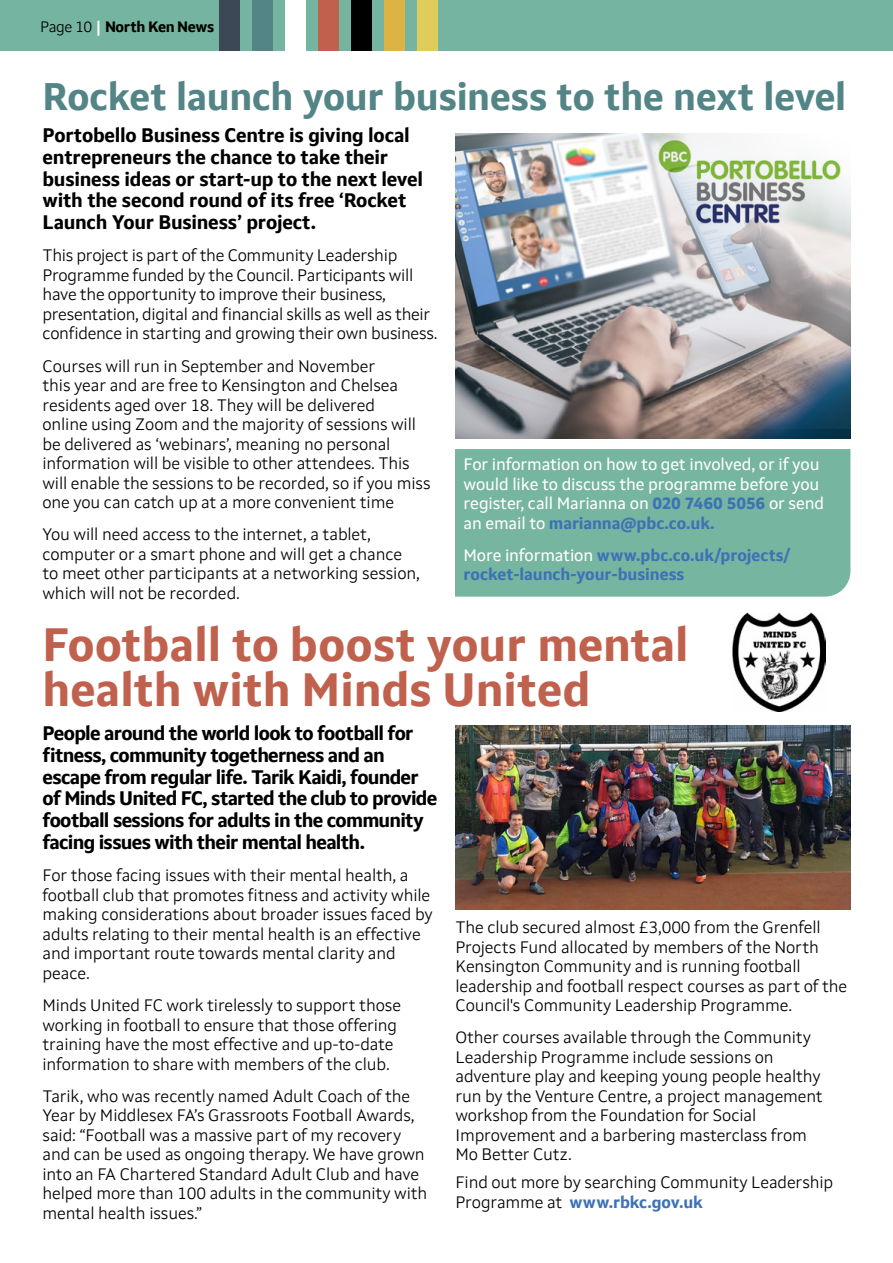
<style>
.page{position:relative;width:893px;height:1263px;background:#fff}
.page>*{position:absolute;margin:0;border:0;box-sizing:border-box;transform-origin:0 0}
.t1{font:700 46.5px/45px "Setimo";color:#c0614d}
.t2{font:700 38.25px "Setimo";letter-spacing:-.005em;color:#538586}
.t3{font:700 19.5px/21.8px "Setimo";letter-spacing:-.03em;color:#000}
.t4{font:700 19.5px/21.8px "Setimo";letter-spacing:-.01em;color:#000}
.t5{font:300 16.5px/19.5px "Setimo";letter-spacing:-.01em;color:#000}
.t6{font:16.5px/19.5px "Setimo";letter-spacing:-.01em;color:#fff}
.t7{font:700 16.5px/19.5px "Setimo";color:#3c72b7}
.t8{font:700 15px "Setimo";letter-spacing:-.03em;color:#000}
.s1{font-weight:300}
.s2{font-family:"Futura PT";color:#fff}
.s3{font-weight:700;color:#3c72b7}
.s4{font-weight:400;color:#fff}
</style>
<div class="page">
<div style="left:0;top:0;width:893px;height:51px;background:#75b4a0"></div>
<div style="left:219px;top:0;width:21px;height:51px;background:#3c4855"></div>
<div style="left:252px;top:0;width:21px;height:51px;background:#538586"></div>
<div style="left:286px;top:0;width:20px;height:51px;background:#fff"></div>
<div style="left:319px;top:0;width:20px;height:51px;background:#c0614d"></div>
<div style="left:352px;top:0;width:20px;height:51px;background:#000"></div>
<div style="left:385px;top:0;width:20px;height:51px;background:#ddb344"></div>
<div style="left:418px;top:0;width:20px;height:51px;background:#dfcc5b"></div>
<img style="left:455px;top:725px;width:395px;height:184px">
<img style="left:732px;top:612px;width:93px;height:99px">
<img style="left:455px;top:429px;width:395px;height:10px">
<div style="left:455px;top:449px;width:395px;height:148px;background:#76b5a0"></div>
<img style="left:455px;top:134px;width:395px;height:295px">
<img style="left:656px;top:136px;width:188px;height:90px">
<p class="t8" style="left:40px;top:18px;width:175px"><span class="s1">Page 10</span> <span class="s2">|</span> North Ken News</p>
<h2 class="t2" style="left:43px;top:73px;width:805px">Rocket launch your business to the next level</h2>
<p class="t4" style="left:43px;top:124px;width:382px">Portobello Business Centre is giving local entrepreneurs the chance to take their business ideas or start-up to the next level with the second round of its free ‘Rocket Launch Your Business’ project.</p>
<p class="t5" style="left:43px;top:246px;width:396px">This project is part of the Community Leadership Programme funded by the Council. Participants will have the opportunity to improve their business, presentation, digital and financial skills as well as their confidence in starting and growing their own business.</p>
<p class="t5" style="left:43px;top:356px;width:390px">Courses will run in September and November<br>this year and are free to Kensington and Chelsea residents aged over 18. They will be delivered<br>online using Zoom and the majority of sessions will be delivered as ‘webinars’, meaning no personal information will be visible to other attendees. This will enable the sessions to be recorded, so if you miss one you can catch up at a more convenient time</p>
<p class="t5" style="left:43px;top:525px;width:379px">You will need access to the internet, a tablet, computer or a smart phone and will get a chance to meet other participants at a networking session, which will not be recorded.</p>
<h1 class="t1" style="left:43px;top:621px;width:648px">Football to boost your mental health with Minds United</h1>
<p class="t3" style="left:43px;top:722px;width:396px">People around the world look to football for fitness, community togetherness and an escape from regular life. Tarik Kaidi, founder of Minds United FC, started the club to provide football sessions for adults in the community facing issues with their mental health.</p>
<p class="t5" style="left:43px;top:865px;width:392px">For those facing issues with their mental health, a football club that promotes fitness and activity while making considerations about broader issues faced by adults relating to their mental health is an effective and important route towards mental clarity and peace.</p>
<p class="t5" style="left:43px;top:995px;width:360px">Minds United FC work tirelessly to support those working in football to ensure that those offering training have the most effective and up-to-date information to share with members of the club.</p>
<p class="t5" style="left:43px;top:1086px;width:386px">Tarik, who was recently named Adult Coach of the Year by Middlesex FA’s Grassroots Football Awards, said: “Football was a massive part of my recovery and can be used as ongoing therapy. We have grown into an FA Chartered Standard Adult Club and have helped more than 100 adults in the community with mental health issues.”</p>
<p class="t6" style="left:463px;top:454px;width:362px">For information on how to get involved, or if you would like to discuss the programme before you register, call Marianna on <span class="s3">020 7460 5056</span> or send an email to <span class="s3">marianna@pbc.co.uk.</span></p>
<p class="t7" style="left:463px;top:545px;width:328px"><span class="s4">More information</span> www.pbc.co.uk/projects/ rocket-launch-your-business</p>
<p class="t5" style="left:455px;top:917px;width:393px">The club secured almost £3,000 from the Grenfell Projects Fund allocated by members of the North Kensington Community and is running football leadership and football respect courses as part of the Council's Community Leadership Programme.</p>
<p class="t5" style="left:455px;top:1027px;width:369px">Other courses available through the Community Leadership Programme include sessions on adventure play and keeping young people healthy run by the Venture Centre, a project management workshop from the Foundation for Social Improvement and a barbering masterclass from Mo Better Cutz.</p>
<p class="t5" style="left:455px;top:1173px;width:379px">Find out more by searching Community Leadership<br>Programme at <span class="s3">www.rbkc.gov.uk</span></p>
</div>
